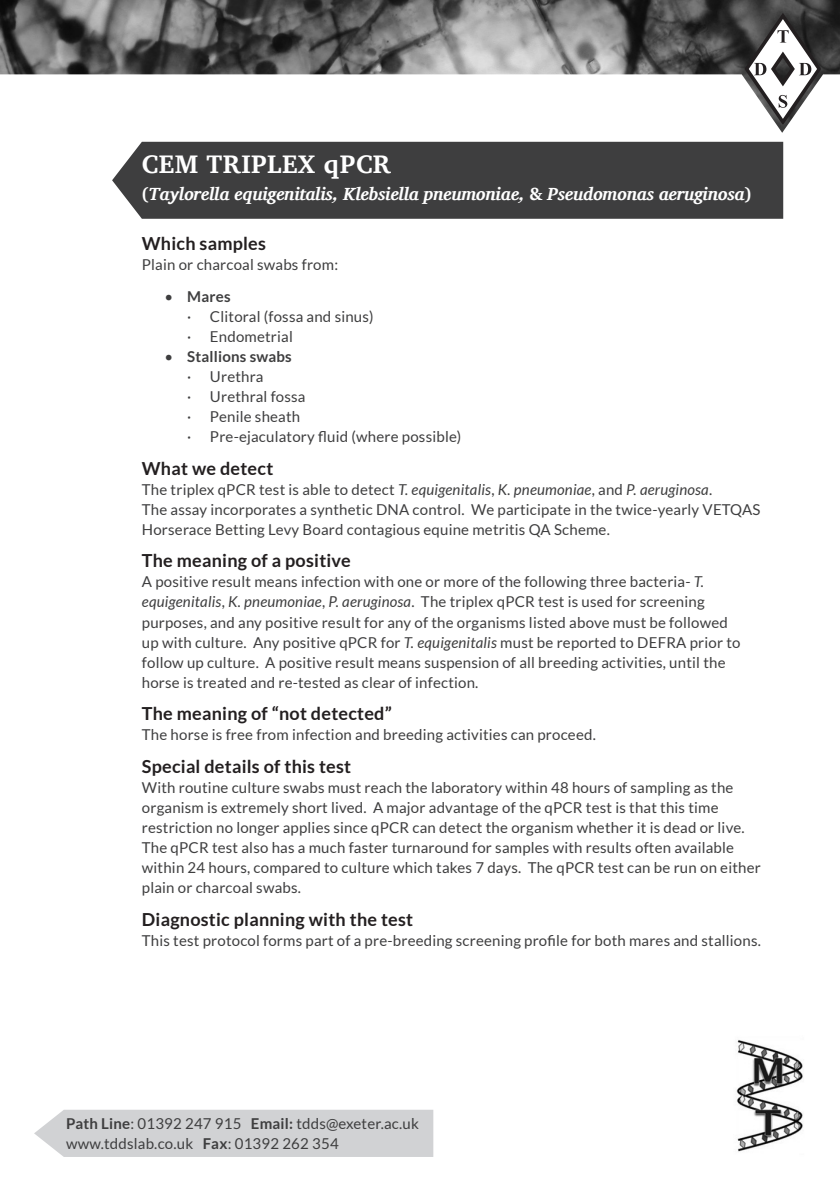
<style>
.page{position:relative;width:840px;height:1191px;background:#fff}
.page>*{position:absolute;margin:0;border:0;box-sizing:border-box;transform-origin:0 0}
.Heading{font:700 26px "Charis SIL";letter-spacing:.015em;color:#fff}
.Test_Heading{font:700 18px "Lato";letter-spacing:.015em;color:#231f20}
.Heading-2{font:italic 700 18px "Charis SIL";letter-spacing:-.02em;color:#fff}
.Body_Main{font:15px/20px "Lato";letter-spacing:.015em;color:#3e3e3f}
.t1{font:700 15px "Lato";letter-spacing:.015em;color:#3e3e3f}
.s1{font-style:normal}
.s2{font-weight:400}
.s3{font-style:italic}
.s4{font-weight:700}
</style>
<div class="page">
<div style="left:34px;top:1109px;width:399px;height:48px;background:#d1d2d4"></div>
<img style="left:736px;top:1040px;width:67px;height:112px">
<div style="left:112px;top:142px;width:670px;height:77px;background:#3e3e3f"></div>
<img style="left:0;top:0;width:839px;height:133px">
<svg style="left:744px;top:13px;width:76px;height:111px"></svg>
<img style="left:0;top:0;width:1px;height:74px">
<p class="Heading" style="left:142px;top:149px;width:251px">CEM TRIPLEX qPCR</p>
<p class="Heading-2" style="left:142px;top:183px;width:610px"><span class="s1">(</span>Taylorella equigenitalis, Klebsiella pneumoniae, <span class="s1">&amp;</span> Pseudomonas aeruginosa<span class="s1">)</span></p>
<p class="Test_Heading" style="left:142px;top:233px;width:125px">Which samples</p>
<p class="Body_Main" style="left:142px;top:255px;width:198px">Plain or charcoal swabs from:</p>
<p class="t1" style="left:164px;top:287px;width:67px"><span class="s2">•</span> Mares</p>
<p class="Body_Main" style="left:187px;top:306px;width:188px">· Clitoral (fossa and sinus)</p>
<p class="Body_Main" style="left:187px;top:326px;width:107px">· Endometrial</p>
<p class="t1" style="left:164px;top:347px;width:129px"><span class="s2">•</span> Stallions swabs</p>
<p class="Body_Main" style="left:187px;top:366px;width:78px">· Urethra</p>
<p class="Body_Main" style="left:187px;top:386px;width:120px">· Urethral fossa</p>
<p class="Body_Main" style="left:187px;top:406px;width:114px">· Penile sheath</p>
<p class="Body_Main" style="left:187px;top:426px;width:275px">· Pre-ejaculatory fluid (where possible)</p>
<p class="Test_Heading" style="left:142px;top:457px;width:133px">What we detect</p>
<p class="Body_Main" style="left:142px;top:479px;width:619px">The triplex qPCR test is able to detect <span class="s3">T. equigenitalis</span>, <span class="s3">K. pneumoniae</span>, and <span class="s3">P. aeruginosa</span>.<br>The assay incorporates a synthetic DNA control. We participate in the twice-yearly VETQAS<br>Horserace Betting Levy Board contagious equine metritis QA Scheme.</p>
<p class="Test_Heading" style="left:142px;top:550px;width:210px">The meaning of a positive</p>
<p class="Body_Main" style="left:142px;top:572px;width:599px">A positive result means infection with one or more of the following three bacteria- <span class="s3">T. equigenitalis</span>, <span class="s3">K. pneumoniae</span>, <span class="s3">P. aeruginosa</span>. The triplex qPCR test is used for screening purposes, and any positive result for any of the organisms listed above must be followed up with culture. Any positive qPCR for <span class="s3">T. equigenitalis</span> must be reported to DEFRA prior to follow up culture. A positive result means suspension of all breeding activities, until the horse is treated and re-tested as clear of infection.</p>
<p class="Test_Heading" style="left:142px;top:703px;width:251px">The meaning of “not detected”</p>
<p class="Body_Main" style="left:142px;top:725px;width:455px">The horse is free from infection and breeding activities can proceed.</p>
<p class="Test_Heading" style="left:142px;top:756px;width:211px">Special details of this test</p>
<p class="Body_Main" style="left:142px;top:778px;width:620px">With routine culture swabs must reach the laboratory within 48 hours of sampling as the organism is extremely short lived. A major advantage of the qPCR test is that this time restriction no longer applies since qPCR can detect the organism whether it is dead or live.<br>The qPCR test also has a much faster turnaround for samples with results often available within 24 hours, compared to culture which takes 7 days. The qPCR test can be run on either plain or charcoal swabs.</p>
<p class="Test_Heading" style="left:142px;top:909px;width:273px">Diagnostic planning with the test</p>
<p class="Body_Main" style="left:142px;top:931px;width:620px">This test protocol forms part of a pre-breeding screening profile for both mares and stallions.</p>
<p class="Body_Main" style="left:66px;top:1113px;width:354px"><span class="s4">Path Line</span>: 01392 247 915 <span class="s4">Email:</span> tdds@exeter.ac.uk www.tddslab.co.uk <span class="s4">Fax</span>: 01392 262 354</p>
</div>
